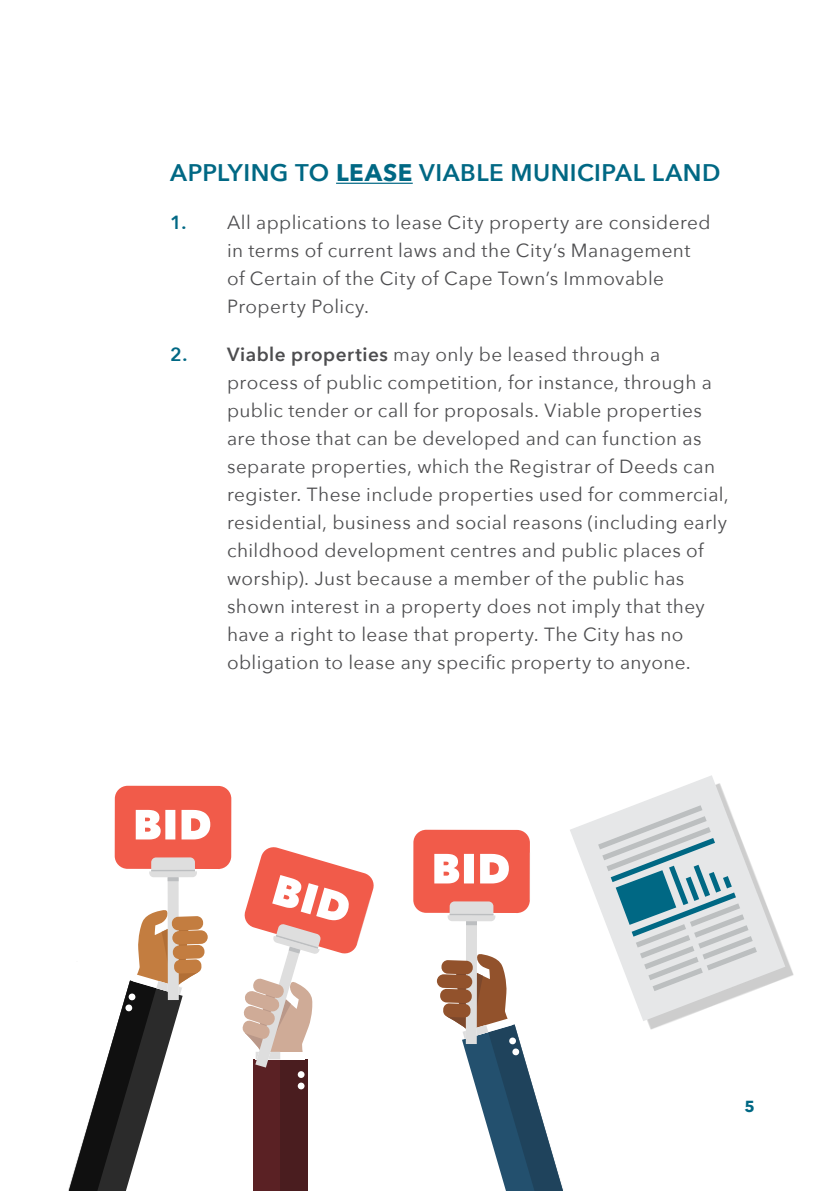
<style>
.page{position:relative;width:840px;height:1191px;background:#fff}
.page>*{position:absolute;margin:0;border:0;box-sizing:border-box;transform-origin:0 0}
.t1{font:600 24px "Avenir Next";letter-spacing:.02em;color:#006884}
.t2{font:19px/28px "Avenir Next";letter-spacing:.02em;color:#4d4d4f}
.t3{font:700 16px "Avenir Next";color:#006884}
.s1{font-weight:700}
.s2{font-weight:600;color:#006884}
.s3{font-weight:600}
</style>
<div class="page">
<div style="left:253px;top:1059px;width:54px;height:132px;background:#5a2124"></div>
<div style="left:280px;top:1059px;width:27px;height:132px;background:#4a1d1f"></div>
<div style="left:297px;top:1071px;width:7px;height:7px;background:#fff;border-radius:50%"></div>
<svg style="left:297px;top:1082px;width:7px;height:7px"></svg>
<div style="left:413px;top:829px;width:116px;height:84px;background:#f15b4a;border-radius:13px"></div>
<div style="left:465px;top:921px;width:11px;height:123px;background:#dedede"></div>
<svg style="left:436px;top:953px;width:126px;height:238px"></svg>
<div style="left:115px;top:785px;width:116px;height:84px;background:#f15b4a;border-radius:13px"></div>
<div style="left:167px;top:877px;width:12px;height:123px;background:#dedede"></div>
<svg style="left:126px;top:857px;width:105px;height:24px"></svg>
<hr style="left:151px;top:870px;width:44px;height:1px;background:#bcbec0">
<svg style="left:69px;top:909px;width:139px;height:282px"></svg>
<svg style="left:425px;top:853px;width:104px;height:72px"></svg>
<svg style="left:136px;top:810px;width:74px;height:29px"></svg>
<svg style="left:242px;top:847px;width:132px;height:220px"></svg>
<div style="left:577px;top:783px;width:216px;height:246px;background:#000;opacity:.2"></div>
<svg style="left:570px;top:775px;width:214px;height:246px"></svg>
<svg style="left:597px;top:805px;width:159px;height:186px;background:#c4d2d6"></svg>
<hr style="left:336px;top:183px;width:76px;height:1px;background:#006884">
<p class="t1" style="left:170px;top:152px;width:551px">APPLYING TO <span class="s1">LEASE</span> VIABLE MUNICIPAL LAND</p>
<p class="t2" style="left:227px;top:208px;width:485px;text-indent:-57px"><span class="s2">1.</span> All applications to lease City property are considered in terms of current laws and the City’s Management of Certain of the City of Cape Town’s Immovable Property Policy.</p>
<p class="t2" style="left:227px;top:340px;width:503px;text-indent:-57px"><span class="s2">2.</span> <span class="s3">Viable properties</span> may only be leased through a process of public competition, for instance, through a public tender or call for proposals. Viable properties are those that can be developed and can function as separate properties, which the Registrar of Deeds can register. These include properties used for commercial, residential, business and social reasons (including early childhood development centres and public places of worship). Just because a member of the public has shown interest in a property does not imply that they have a right to lease that property. The City has no obligation to lease any specific property to anyone.</p>
<p class="t3" style="left:744px;top:1092px;width:12px">5</p>
</div>
